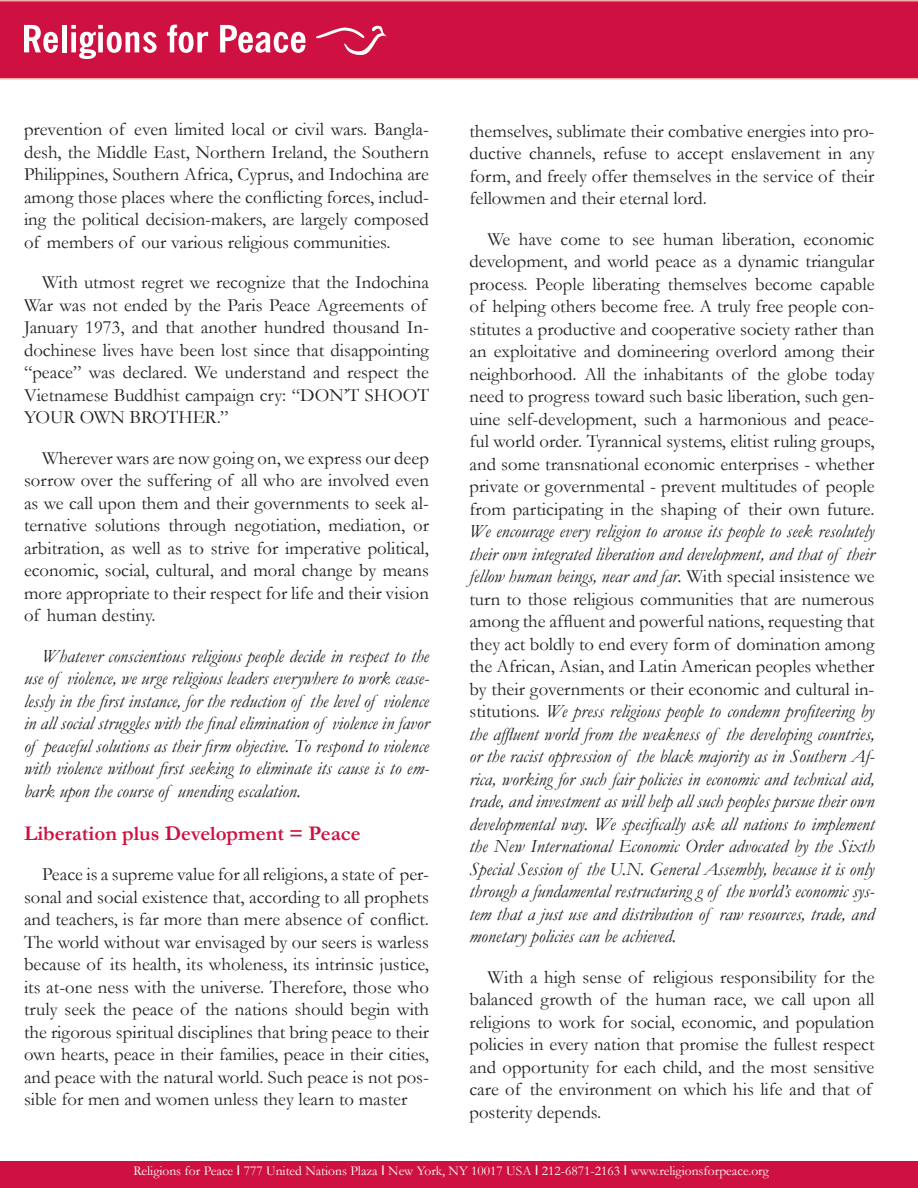
<style>
.page{position:relative;width:918px;height:1188px;background:#fff}
.page>*{position:absolute;margin:0;border:0;box-sizing:border-box;transform-origin:0 0}
.t1{font:700 21px "Garamond";color:#ce1141}
.t2{font:18.75px/22.5px "Garamond";color:#231f20;text-align:justify}
.t3{font:italic 18.75px/22.5px "Garamond";color:#231f20;text-align:justify}
.t4{font:13.5px "Garamond";color:#fff}
.s1{font-style:italic}
.s2{font-family:"Arial"}
</style>
<div class="page">
<div style="left:0;top:0;width:918px;height:79px;background:#ce1141"></div>
<svg style="left:315px;top:26px;width:72px;height:30px;background:#d53860"></svg>
<svg style="left:24px;top:25px;width:34px;height:28px"></svg>
<hr style="left:62px;top:25px;width:4px;height:27px;background:#fff">
<svg style="left:71px;top:25px;width:86px;height:34px"></svg>
<svg style="left:167px;top:25px;width:41px;height:28px"></svg>
<svg style="left:220px;top:25px;width:85px;height:28px"></svg>
<div style="left:0;top:1161px;width:918px;height:27px;background:#ce1141"></div>
<p class="t2" style="left:24px;top:118px;width:407px">prevention of even limited local or civil wars. Bangla&shy;desh, the Middle East, Northern Ireland, the Southern Philippines, Southern Africa, Cyprus, and Indochina are among those places where the conflicting forces, includ&shy;ing the political decision-makers, are largely composed of members of our various religious communities.</p>
<p class="t2" style="left:24px;top:271px;width:407px;text-align:left;text-indent:18px">With utmost regret we recognize that the Indochina War was not ended by the Paris Peace Agreements of January 1973, and that another hundred thousand In&shy;dochinese lives have been lost since that disappointing “peace” was declared. We understand and respect the Vietnamese Buddhist campaign cry: “DON’T SHOOT YOUR OWN BROTHER.”</p>
<p class="t2" style="left:24px;top:446px;width:407px;text-indent:18px">Wherever wars are now going on, we express our deep sorrow over the suffering of all who are involved even as we call upon them and their governments to seek al&shy;ternative solutions through negotiation, mediation, or arbitration, as well as to strive for imperative political, economic, social, cultural, and moral change by means more appropriate to their respect for life and their vision of human destiny.</p>
<p class="t3" style="left:24px;top:644px;width:407px;text-indent:18px">Whatever conscientious religious people decide in respect to the use of violence, we urge religious leaders everywhere to work cease&shy;lessly in the first instance, for the reduction of the level of violence in all social struggles with the final elimination of violence in favor of peaceful solutions as their firm objective. To respond to violence with violence without first seeking to eliminate its cause is to em&shy;bark upon the course of unending escalation.</p>
<p class="t1" style="left:24px;top:819px;width:338px">Liberation plus Development = Peace</p>
<p class="t2" style="left:24px;top:863px;width:407px;text-indent:18px">Peace is a supreme value for all religions, a state of per&shy;sonal and social existence that, according to all prophets and teachers, is far more than mere absence of conflict.<br>The world without war envisaged by our seers is warless because of its health, its wholeness, its intrinsic justice, its at-one ness with the universe. Therefore, those who truly seek the peace of the nations should begin with the rigorous spiritual disciplines that bring peace to their own hearts, peace in their families, peace in their cities, and peace with the natural world. Such peace is not pos&shy;sible for men and women unless they learn to master</p>
<p class="t2" style="left:470px;top:119px;width:407px">themselves, sublimate their combative energies into pro&shy;ductive channels, refuse to accept enslavement in any form, and freely offer themselves in the service of their fellowmen and their eternal lord.</p>
<p class="t2" style="left:470px;top:227px;width:407px;text-indent:18px">We have come to see human liberation, economic development, and world peace as a dynamic triangular process. People liberating themselves become capable of helping others become free. A truly free people con&shy;stitutes a productive and cooperative society rather than an exploitative and domineering overlord among their neighborhood. All the inhabitants of the globe today need to progress toward such basic liberation, such gen&shy;uine self-development, such a harmonious and peace&shy;ful world order. Tyrannical systems, elitist ruling groups, and some transnational economic enterprises - whether private or governmental - prevent multitudes of people from participating in the shaping of their own future.<br><span class="s1">We encourage every religion to arouse its people to seek resolutely their own integrated liberation and development, and that of their fellow human beings, near and far.</span> With special insistence we turn to those religious communities that are numerous among the affluent and powerful nations, requesting that they act boldly to end every form of domination among the African, Asian, and Latin American peoples whether by their governments or their economic and cultural in&shy;stitutions. <span class="s1">We press religious people to condemn profiteering by the affluent world from the weakness of the developing countries, or the racist oppression of the black majority as in Southern Af&shy;rica, working for such fair policies in economic and technical aid, trade, and investment as will help all such peoples pursue their own developmental way. We specifically ask all nations to implement the New International Economic Order advocated by the Sixth Special Session of the U.N. General Assembly, because it is only through a fundamental restructuring g of the world’s economic sys&shy;tem that a just use and distribution of raw resources, trade, and monetary policies can be achieved.</span></p>
<p class="t2" style="left:470px;top:965px;width:407px;text-align:left;text-indent:18px">With a high sense of religious responsibility for the balanced growth of the human race, we call upon all religions to work for social, economic, and population policies in every nation that promise the fullest respect and opportunity for each child, and the most sensitive care of the environment on which his life and that of posterity depends.</p>
<p class="t4" style="left:134px;top:1162px;width:637px">Religions for Peace <span class="s2">I</span> 777 United Nations Plaza <span class="s2">I</span> New York, NY 10017 USA <span class="s2">I</span> 212-6871-2163 <span class="s2">I</span> www.religionsforpeace.org</p>
</div>
